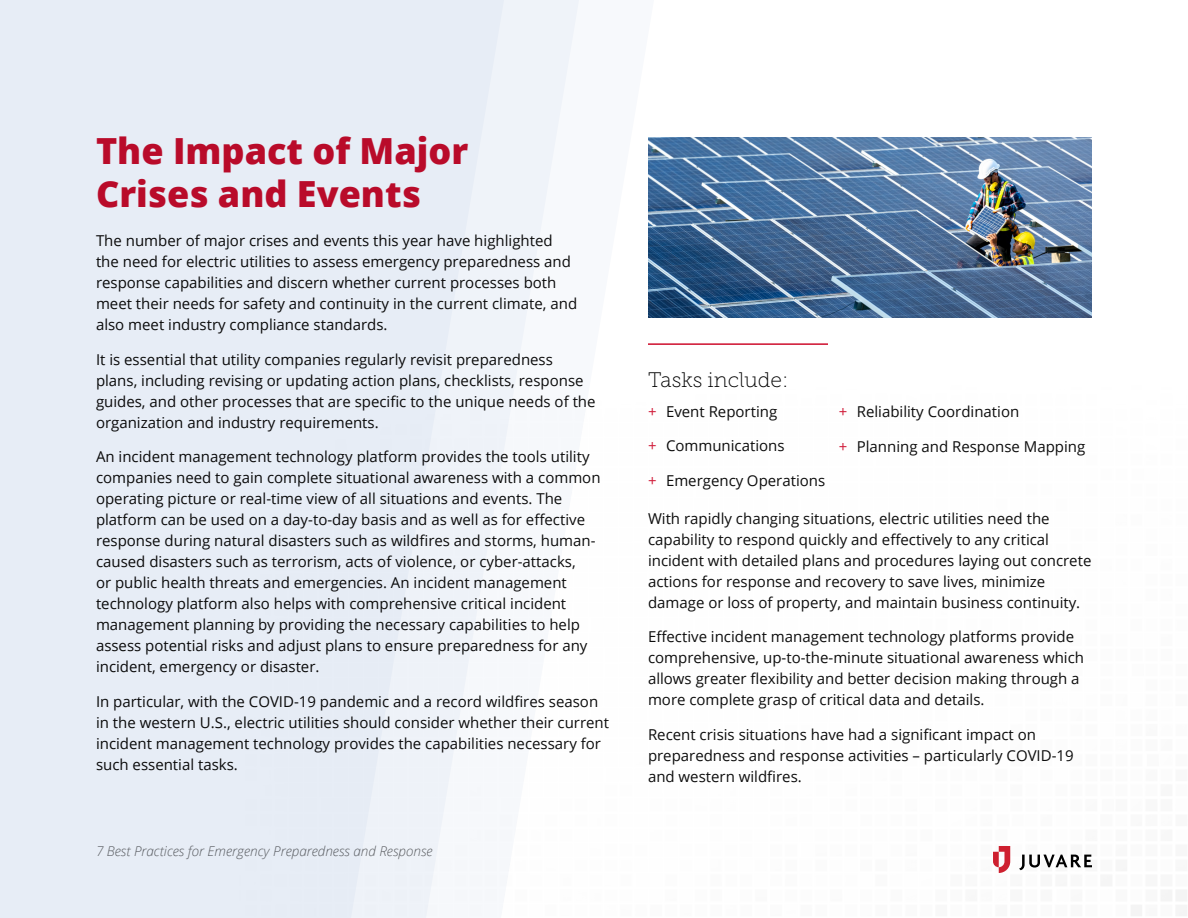
<style>
.page{position:relative;width:1188px;height:918px;background:#fff}
.page>*{position:absolute;margin:0;border:0;box-sizing:border-box;transform-origin:0 0}
.t1{font:800 36px/43.2px "Open Sans";color:#ce0e2d}
.t2{font:21px "Museo Slab 100";color:#000}
.t3{font:15px/21px "Open Sans";color:#0d0d0d}
.t4{font:italic 300 13.5px "Open Sans";color:#636466}
.s1{color:#d01a38}
</style>
<div class="page">
<svg style="left:1019px;top:855px;width:73px;height:15px"></svg>
<svg style="left:993px;top:846px;width:17px;height:27px"></svg>
<img style="left:654px;top:137px;width:438px;height:180px">
<hr style="left:648px;top:343px;width:180px;height:2px;background:#ce0e2d">
<div style="left:504px;top:0;width:75px;height:883px;background:#f6f8fb"></div>
<div style="left:0;top:0;width:504px;height:918px;background:#e7edf6"></div>
<h1 class="t1" style="left:96px;top:127px;width:374px">The Impact of Major<br>Crises and Events</h1>
<p class="t3" style="left:96px;top:230px;width:483px">The number of major crises and events this year have highlighted the need for electric utilities to assess emergency preparedness and response capabilities and discern whether current processes both meet their needs for safety and continuity in the current climate, and also meet industry compliance standards.</p>
<p class="t3" style="left:96px;top:348px;width:501px">It is essential that utility companies regularly revisit preparedness plans, including revising or updating action plans, checklists, response guides, and other processes that are specific to the unique needs of the organization and industry requirements.</p>
<p class="t3" style="left:96px;top:446px;width:506px">An incident management technology platform provides the tools utility companies need to gain complete situational awareness with a common operating picture or real-time view of all situations and events. The platform can be used on a day-to-day basis and as well as for effective response during natural disasters such as wildfires and storms, human&shy;caused disasters such as terrorism, acts of violence, or cyber-attacks,<br>or public health threats and emergencies. An incident management technology platform also helps with comprehensive critical incident management planning by providing the necessary capabilities to help assess potential risks and adjust plans to ensure preparedness for any incident, emergency or disaster.</p>
<p class="t3" style="left:96px;top:690px;width:515px">In particular, with the COVID-19 pandemic and a record wildfires season in the western U.S., electric utilities should consider whether their current incident management technology provides the capabilities necessary for such essential tasks.</p>
<p class="t4" style="left:96px;top:842px;width:338px">7 Best Practices for Emergency Preparedness and Response</p>
<h2 class="t2" style="left:648px;top:368px;width:142px">Tasks include:</h2>
<p class="t3" style="left:648px;top:401px;width:131px"><span class="s1">+</span> Event Reporting</p>
<p class="t3" style="left:648px;top:435px;width:138px"><span class="s1">+</span> Communications</p>
<p class="t3" style="left:648px;top:470px;width:179px"><span class="s1">+</span> Emergency Operations</p>
<p class="t3" style="left:839px;top:401px;width:182px"><span class="s1">+</span> Reliability Coordination</p>
<p class="t3" style="left:839px;top:435px;width:248px"><span class="s1">+</span> Planning and Response Mapping</p>
<p class="t3" style="left:648px;top:507px;width:445px">With rapidly changing situations, electric utilities need the capability to respond quickly and effectively to any critical incident with detailed plans and procedures laying out concrete actions for response and recovery to save lives, minimize damage or loss of property, and maintain business continuity.</p>
<p class="t3" style="left:648px;top:626px;width:438px">Effective incident management technology platforms provide comprehensive, up-to-the-minute situational awareness which allows greater flexibility and better decision making through a more complete grasp of critical data and details.</p>
<p class="t3" style="left:648px;top:723px;width:427px">Recent crisis situations have had a significant impact on preparedness and response activities – particularly COVID-19 and western wildfires.</p>
</div>
